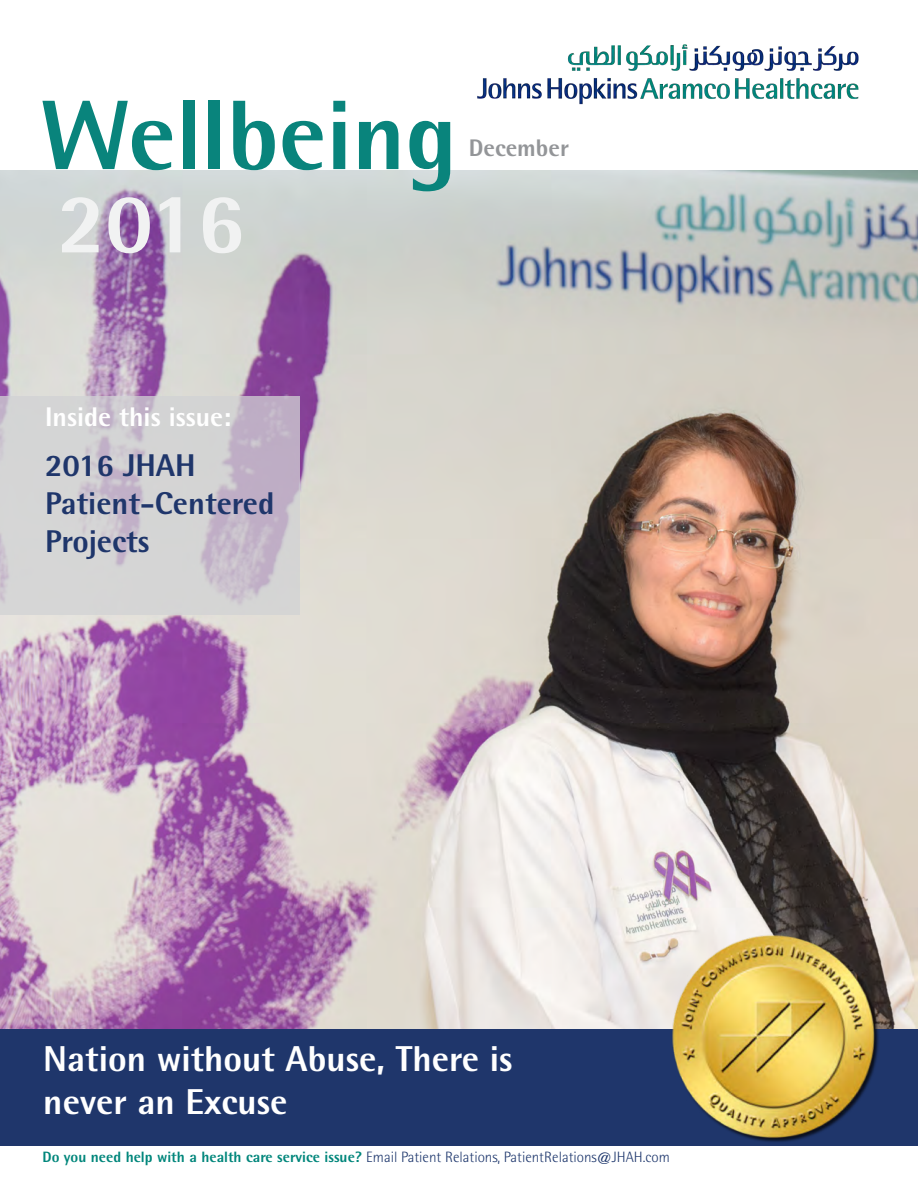
<style>
.page{position:relative;width:918px;height:1188px;background:#fff}
.page>*{position:absolute;margin:0;border:0;box-sizing:border-box;transform-origin:0 0}
.t1{font:800 99px "Agfa Rotis Semisans";color:#09847c}
.t2{font:800 85.5px "Agfa Rotis Semisans";color:#f1f2f2}
.t3{font:800 36px/43.2px "Agfa Rotis Semisans";color:#fff}
.t4{font:800 31.5px/37.8px "Agfa Rotis Semisans";color:#1f366b}
.Paragraph_Style_1{font:800 27px "Agfa Rotis Semisans";color:#fff}
.t5{font:800 24px "Agfa Rotis Semisans";color:#939598}
.t6{font:300 15px "Agfa Rotis Semisans";color:#1d366c}
.s1{font-weight:800;color:#00867b}
</style>
<div class="page">
<img style="left:0;top:170px;width:918px;height:859px">
<div style="left:0;top:1029px;width:918px;height:116px;background:#1f366b"></div>
<img style="left:477px;top:44px;width:382px;height:61px">
<img style="left:670px;top:935px;width:216px;height:211px">
<svg style="left:0;top:396px;width:300px;height:219px;background:#cfcad0"></svg>
<p class="t1" style="left:40px;top:73px;width:418px">Wellbeing</p>
<p class="t2" style="left:58px;top:169px;width:188px">2016</p>
<p class="t5" style="left:469px;top:132px;width:102px">December</p>
<p class="Paragraph_Style_1" style="left:45px;top:400px;width:188px">Inside this issue:</p>
<p class="t4" style="left:45px;top:446px;width:231px">2016 JHAH<br>Patient-Centered<br>Projects</p>
<p class="t3" style="left:43px;top:1036px;width:471px">Nation without Abuse, There is never an Excuse</p>
<p class="t6" style="left:43px;top:1148px;width:629px"><span class="s1">Do you need help with a health care service issue?</span> Email Patient Relations, PatientRelations@JHAH.com</p>
</div>
